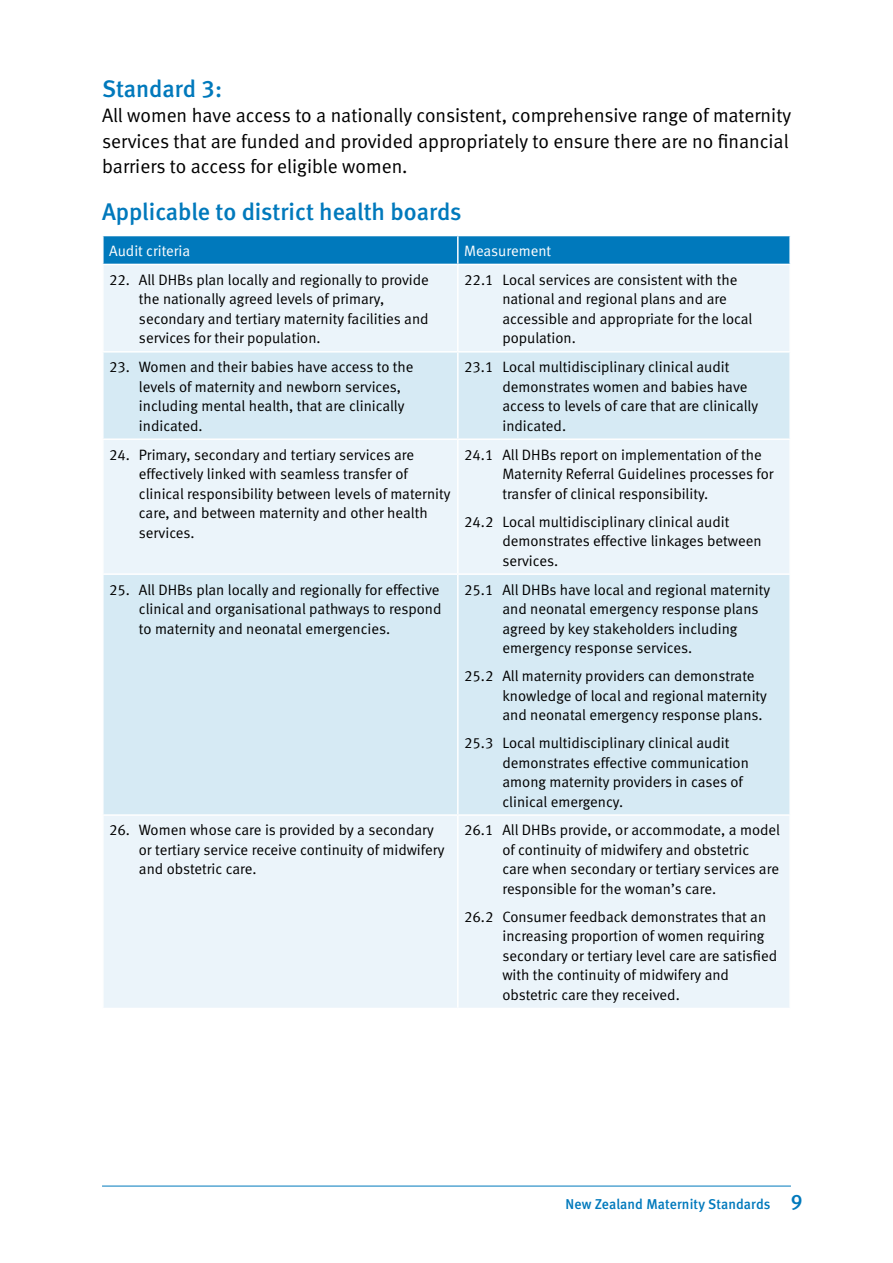
<style>
.page{position:relative;width:893px;height:1263px;background:#fff}
.page>*{position:absolute;margin:0;border:0;box-sizing:border-box;transform-origin:0 0}
.t1{font:24px "Meta Medium LF";color:#0079bc}
.t2{font:19.5px/25.5px "Meta Normal LF";color:#000}
.t3{font:15px/19.5px "Meta Normal LF";color:#000}
.t4{font:15px "Meta Normal LF";color:#fff}
.t5{font:14.25px "Meta Medium LF";letter-spacing:.01em;color:#0079bc}
.s1{font-size:21px}
</style>
<div class="page">
<hr style="left:102px;top:1186px;width:689px;height:1px;background:#0079bc">
<svg style="left:104px;top:236px;width:685px;height:28px;background:#057bbd"></svg>
<div style="left:104px;top:265px;width:685px;height:743px;background:#ebf4fa"></div>
<svg style="left:104px;top:353px;width:685px;height:461px;background:#dcecf5"></svg>
<hr style="left:457px;top:236px;width:2px;height:28px;background:#fff">
<hr style="left:457px;top:265px;width:2px;height:86px;background:#fff">
<hr style="left:102px;top:351px;width:356px;height:2px;background:#fff">
<hr style="left:458px;top:351px;width:333px;height:2px;background:#fff">
<hr style="left:457px;top:353px;width:2px;height:85px;background:#fff">
<hr style="left:102px;top:438px;width:356px;height:2px;background:#fff">
<hr style="left:458px;top:438px;width:333px;height:2px;background:#fff">
<hr style="left:457px;top:440px;width:2px;height:133px;background:#fff">
<hr style="left:102px;top:573px;width:356px;height:2px;background:#fff">
<hr style="left:458px;top:573px;width:333px;height:2px;background:#fff">
<hr style="left:457px;top:575px;width:2px;height:239px;background:#fff">
<hr style="left:102px;top:814px;width:356px;height:2px;background:#fff">
<hr style="left:458px;top:814px;width:333px;height:2px;background:#fff">
<hr style="left:457px;top:816px;width:2px;height:192px;background:#fff">
<h1 class="t1" style="left:102px;top:74px;width:122px">Standard 3:</h1>
<h2 class="t2" style="left:102px;top:103px;width:691px">All women have access to a nationally consistent, comprehensive range of maternity services that are funded and provided appropriately to ensure there are no financial barriers to access for eligible women.</h2>
<h1 class="t1" style="left:102px;top:198px;width:361px">Applicable to district health boards</h1>
<p class="t4" style="left:109px;top:242px;width:83px">Audit criteria</p>
<p class="t4" style="left:464px;top:242px;width:89px">Measurement</p>
<p class="t3" style="left:139px;top:270px;width:291px;text-indent:-30px">22. All DHBs plan locally and regionally to provide the nationally agreed levels of primary, secondary and tertiary maternity facilities and services for their population.</p>
<p class="t3" style="left:502px;top:270px;width:251px;text-indent:-38px">22.1 Local services are consistent with the national and regional plans and are accessible and appropriate for the local population.</p>
<p class="t3" style="left:139px;top:357px;width:276px;text-indent:-30px">23. Women and their babies have access to the levels of maternity and newborn services, including mental health, that are clinically indicated.</p>
<p class="t3" style="left:502px;top:357px;width:257px;text-indent:-38px">23.1 Local multidisciplinary clinical audit demonstrates women and babies have access to levels of care that are clinically indicated.</p>
<p class="t3" style="left:139px;top:444px;width:313px;text-indent:-30px">24. Primary, secondary and tertiary services are effectively linked with seamless transfer of clinical responsibility between levels of maternity care, and between maternity and other health services.</p>
<p class="t3" style="left:502px;top:444px;width:273px;text-indent:-38px">24.1 All DHBs report on implementation of the<br>Maternity Referral Guidelines processes for transfer of clinical responsibility.</p>
<p class="t3" style="left:502px;top:511px;width:261px;text-indent:-38px">24.2 Local multidisciplinary clinical audit demonstrates effective linkages between services.</p>
<p class="t3" style="left:139px;top:579px;width:304px;text-indent:-30px">25. All DHBs plan locally and regionally for effective clinical and organisational pathways to respond to maternity and neonatal emergencies.</p>
<p class="t3" style="left:502px;top:579px;width:269px;text-indent:-38px">25.1 All DHBs have local and regional maternity and neonatal emergency response plans agreed by key stakeholders including emergency response services.</p>
<p class="t3" style="left:502px;top:666px;width:266px;text-indent:-38px">25.2 All maternity providers can demonstrate knowledge of local and regional maternity and neonatal emergency response plans.</p>
<p class="t3" style="left:502px;top:733px;width:248px;text-indent:-38px">25.3 Local multidisciplinary clinical audit demonstrates effective communication among maternity providers in cases of clinical emergency.</p>
<p class="t3" style="left:139px;top:820px;width:307px;text-indent:-30px">26. Women whose care is provided by a secondary or tertiary service receive continuity of midwifery and obstetric care.</p>
<p class="t3" style="left:502px;top:820px;width:279px;text-indent:-38px">26.1 All DHBs provide, or accommodate, a model of continuity of midwifery and obstetric<br>care when secondary or tertiary services are responsible for the woman’s care.</p>
<p class="t3" style="left:502px;top:907px;width:276px;text-indent:-38px">26.2 Consumer feedback demonstrates that an increasing proportion of women requiring secondary or tertiary level care are satisfied with the continuity of midwifery and obstetric care they received.</p>
<p class="t5" style="left:566px;top:1196px;width:239px">New Zealand Maternity Standards <span class="s1">9</span></p>
</div>
